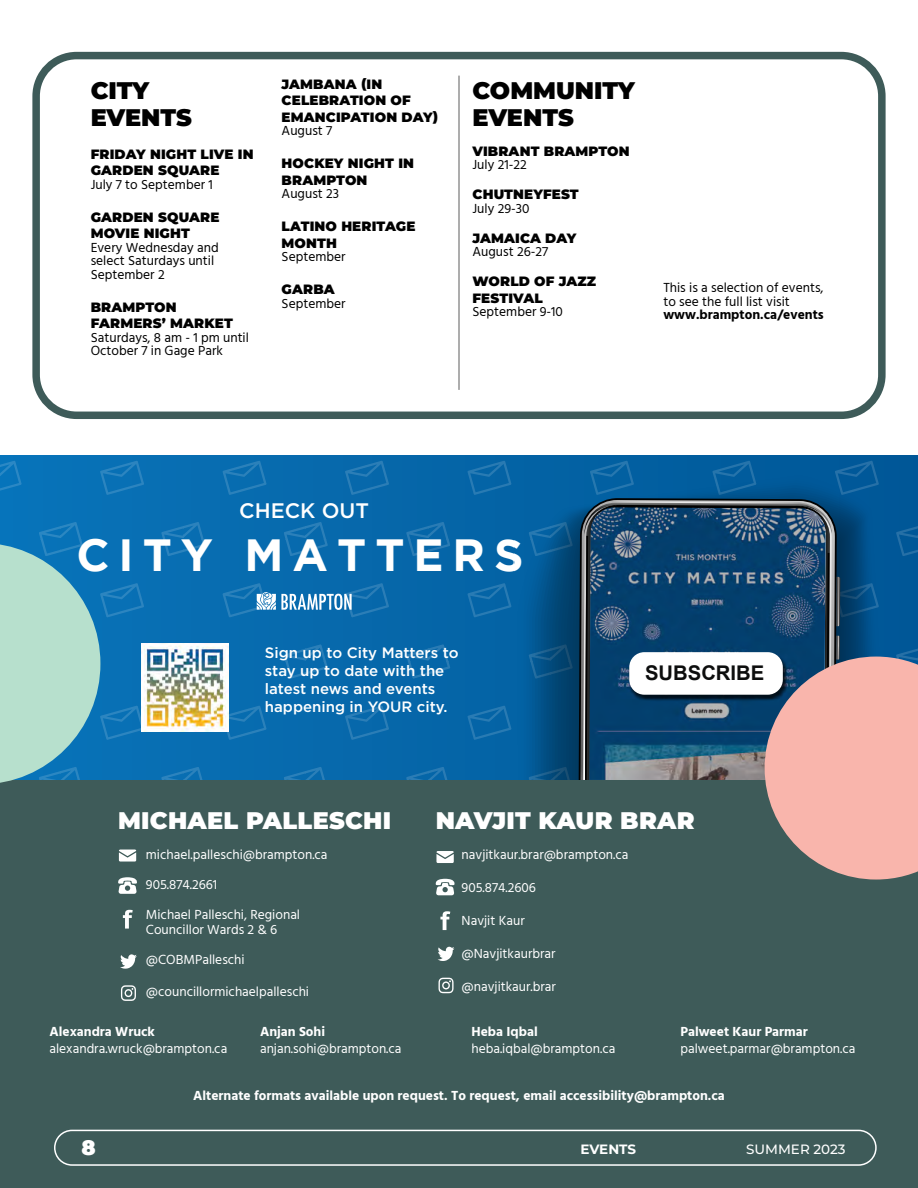
<style>
.page{position:relative;width:918px;height:1188px;background:#fff}
.page>*{position:absolute;margin:0;border:0;box-sizing:border-box;transform-origin:0 0}
.t1{font:700 45px "Gotham";letter-spacing:.2em;color:#fff}
.Sub_Heading_White{font:900 24px "Montserrat";letter-spacing:.01em;color:#fff}
.Sub_Heading_Black{font:900 24px/27px "Montserrat";color:#000}
.t2{font:500 21px "Gotham";color:#fff}
.t3{font:900 21px "Montserrat";color:#fff}
.t4{font:700 20.25px "Arial";color:#0d0e0e}
.t5{font:500 15px/18px "Gotham";color:#fff}
.Bodycopy_White{font:13.5px "Hind";color:#fff}
.Event_Title{font:900 13.5px/16.5px "Montserrat";letter-spacing:.01em;color:#000}
.Events_body{font:13.5px/13.5px "Hind";color:#000}
.Bodycopy_White-2{font:700 13.5px "Hind";color:#fff}
.BodyCopy{font:13.5px/13.5px "Hind";color:#000}
.BodyCopy-2{font:700 13.5px "Hind";color:#000}
.t6{font:500 13.5px "Montserrat";color:#fff}
.t7{font:700 13.5px "Montserrat";letter-spacing:-.005em;color:#fff}
</style>
<div class="page">
<div style="left:0;top:777px;width:918px;height:411px;background:#3e5b59"></div>
<div style="left:54px;top:1130px;width:823px;height:36px;border:2px solid #fff;border-radius:17px"></div>
<svg style="left:0;top:456px;width:918px;height:324px;background:#0664a4"></svg>
<svg style="left:835px;top:461px;width:44px;height:12px"></svg>
<svg style="left:712px;top:461px;width:44px;height:12px"></svg>
<svg style="left:590px;top:461px;width:44px;height:12px"></svg>
<svg style="left:468px;top:461px;width:43px;height:34px"></svg>
<svg style="left:468px;top:583px;width:43px;height:34px"></svg>
<svg style="left:468px;top:706px;width:43px;height:34px"></svg>
<svg style="left:345px;top:461px;width:44px;height:34px"></svg>
<svg style="left:406px;top:522px;width:44px;height:34px"></svg>
<svg style="left:406px;top:767px;width:41px;height:13px"></svg>
<svg style="left:406px;top:644px;width:44px;height:35px;background:#0d6aaa"></svg>
<svg style="left:345px;top:706px;width:44px;height:34px"></svg>
<svg style="left:223px;top:461px;width:44px;height:34px"></svg>
<svg style="left:284px;top:522px;width:44px;height:34px"></svg>
<svg style="left:284px;top:767px;width:41px;height:13px"></svg>
<svg style="left:284px;top:644px;width:44px;height:35px;background:#0f6eaf"></svg>
<svg style="left:223px;top:706px;width:44px;height:34px"></svg>
<svg style="left:100px;top:461px;width:44px;height:34px"></svg>
<svg style="left:161px;top:522px;width:44px;height:34px"></svg>
<svg style="left:161px;top:767px;width:42px;height:13px"></svg>
<svg style="left:0;top:461px;width:22px;height:34px"></svg>
<img style="left:144px;top:643px;width:85px;height:88px">
<svg style="left:223px;top:583px;width:166px;height:34px;background:#2d80b9"></svg>
<svg style="left:583px;top:501px;width:335px;height:379px"></svg>
<svg style="left:0;top:522px;width:144px;height:261px;background:#61a9c0"></svg>
<svg style="left:119px;top:850px;width:17px;height:12px"></svg>
<svg style="left:118px;top:877px;width:19px;height:17px"></svg>
<svg style="left:123px;top:910px;width:10px;height:19px"></svg>
<svg style="left:120px;top:954px;width:17px;height:15px"></svg>
<svg style="left:121px;top:985px;width:15px;height:16px"></svg>
<svg style="left:436px;top:851px;width:18px;height:12px"></svg>
<svg style="left:436px;top:879px;width:19px;height:16px"></svg>
<svg style="left:440px;top:911px;width:10px;height:19px"></svg>
<svg style="left:438px;top:947px;width:16px;height:14px"></svg>
<svg style="left:439px;top:978px;width:15px;height:15px"></svg>
<div style="left:32px;top:52px;width:854px;height:367px;border:8px solid #3e5b59;border-radius:40px"></div>
<hr style="left:459px;top:76px;width:1px;height:314px;background:#000">
<h5 class="Sub_Heading_Black" style="left:91px;top:75px;width:103px">CITY<br>EVENTS</h5>
<h3 class="Event_Title" style="left:91px;top:145px;width:164px">FRIDAY NIGHT LIVE IN<br>GARDEN SQUARE</h3>
<p class="Events_body" style="left:91px;top:178px;width:124px">July 7 to September 1</p>
<h3 class="Event_Title" style="left:91px;top:208px;width:130px">GARDEN SQUARE<br>MOVIE NIGHT</h3>
<p class="Events_body" style="left:91px;top:241px;width:130px">Every Wednesday and select Saturdays until</p>
<p class="Events_body" style="left:91px;top:268px;width:75px">September 2</p>
<h3 class="Event_Title" style="left:91px;top:298px;width:87px">BRAMPTON</h3>
<h3 class="Event_Title" style="left:91px;top:314px;width:144px">FARMERS’ MARKET</h3>
<p class="Events_body" style="left:91px;top:331px;width:160px">Saturdays, 8 am - 1 pm until<br>October 7 in Gage Park</p>
<h3 class="Event_Title" style="left:282px;top:75px;width:102px">JAMBANA (IN</h3>
<h3 class="Event_Title" style="left:282px;top:91px;width:158px">CELEBRATION OF<br>EMANCIPATION DAY)</h3>
<p class="Events_body" style="left:282px;top:125px;width:52px">August 7</p>
<h3 class="Event_Title" style="left:282px;top:154px;width:134px">HOCKEY NIGHT IN<br>BRAMPTON</h3>
<p class="Events_body" style="left:282px;top:188px;width:59px">August 23</p>
<h3 class="Event_Title" style="left:282px;top:217px;width:135px">LATINO HERITAGE<br>MONTH</h3>
<p class="Events_body" style="left:282px;top:251px;width:65px">September</p>
<h3 class="Event_Title" style="left:282px;top:280px;width:55px">GARBA</h3>
<p class="Events_body" style="left:282px;top:297px;width:65px">September</p>
<h5 class="Sub_Heading_Black" style="left:472px;top:75px;width:164px">COMMUNITY<br>EVENTS</h5>
<h3 class="Event_Title" style="left:472px;top:142px;width:159px">VIBRANT BRAMPTON</h3>
<p class="Events_body" style="left:472px;top:159px;width:56px">July 21-22</p>
<h3 class="Event_Title" style="left:472px;top:185px;width:108px">CHUTNEYFEST</h3>
<p class="Events_body" style="left:472px;top:202px;width:59px">July 29-30</p>
<h3 class="Event_Title" style="left:472px;top:229px;width:105px">JAMAICA DAY</h3>
<p class="Events_body" style="left:472px;top:246px;width:77px">August 26-27</p>
<h3 class="Event_Title" style="left:472px;top:272px;width:125px">WORLD OF JAZZ</h3>
<h3 class="Event_Title" style="left:472px;top:289px;width:72px">FESTIVAL</h3>
<p class="Events_body" style="left:472px;top:306px;width:92px">September 9-10</p>
<p class="BodyCopy" style="left:663px;top:282px;width:162px">This is a selection of events, to see the full list visit</p>
<p class="BodyCopy-2" style="left:663px;top:307px;width:162px">www.brampton.ca/events</p>
<p class="t2" style="left:239px;top:499px;width:131px">CHECK OUT</p>
<p class="t1" style="left:76px;top:529px;width:448px">CITY MATTERS</p>
<p class="t5" style="left:265px;top:644px;width:195px">Sign up to City Matters to stay up to date with the latest news and events happening in YOUR city.</p>
<p class="t4" style="left:645px;top:660px;width:121px">SUBSCRIBE</p>
<h4 class="Sub_Heading_White" style="left:118px;top:802px;width:274px">MICHAEL PALLESCHI</h4>
<h4 class="Sub_Heading_White" style="left:436px;top:802px;width:260px">NAVJIT KAUR BRAR</h4>
<p class="Bodycopy_White" style="left:146px;top:846px;width:183px">michael.palleschi@brampton.ca</p>
<p class="Bodycopy_White" style="left:146px;top:876px;width:73px">905.874.2661</p>
<p class="Bodycopy_White" style="left:146px;top:906px;width:156px">Michael Palleschi, Regional</p>
<p class="Bodycopy_White" style="left:146px;top:921px;width:133px">Councillor Wards 2 &amp; 6</p>
<p class="Bodycopy_White" style="left:146px;top:951px;width:100px">@COBMPalleschi</p>
<p class="Bodycopy_White" style="left:146px;top:982px;width:165px">@councillormichaelpalleschi</p>
<p class="Bodycopy_White" style="left:462px;top:846px;width:168px">navjitkaur.brar@brampton.ca</p>
<p class="Bodycopy_White" style="left:462px;top:879px;width:76px">905.874.2606</p>
<p class="Bodycopy_White" style="left:462px;top:912px;width:65px">Navjit Kaur</p>
<p class="Bodycopy_White" style="left:462px;top:945px;width:95px">@Navjitkaurbrar</p>
<p class="Bodycopy_White" style="left:462px;top:978px;width:96px">@navjitkaur.brar</p>
<p class="Bodycopy_White-2" style="left:50px;top:1024px;width:107px">Alexandra Wruck</p>
<p class="Bodycopy_White" style="left:50px;top:1039px;width:179px">alexandra.wruck@brampton.ca</p>
<p class="Bodycopy_White-2" style="left:260px;top:1024px;width:67px">Anjan Sohi</p>
<p class="Bodycopy_White" style="left:260px;top:1039px;width:143px">anjan.sohi@brampton.ca</p>
<p class="Bodycopy_White-2" style="left:471px;top:1024px;width:68px">Heba Iqbal</p>
<p class="Bodycopy_White" style="left:471px;top:1039px;width:145px">heba.iqbal@brampton.ca</p>
<p class="Bodycopy_White-2" style="left:680px;top:1024px;width:129px">Palweet Kaur Parmar</p>
<p class="Bodycopy_White" style="left:680px;top:1039px;width:176px">palweet.parmar@brampton.ca</p>
<p class="Bodycopy_White-2" style="left:193px;top:1088px;width:533px">Alternate formats available upon request. To request, email accessibility@brampton.ca</p>
<h3 class="t3" style="left:74px;top:1131px;width:24px">88</h3>
<p class="t7" style="left:580px;top:1139px;width:57px">EVENTS</p>
<p class="t6" style="left:746px;top:1139px;width:101px">SUMMER 2023</p>
</div>
